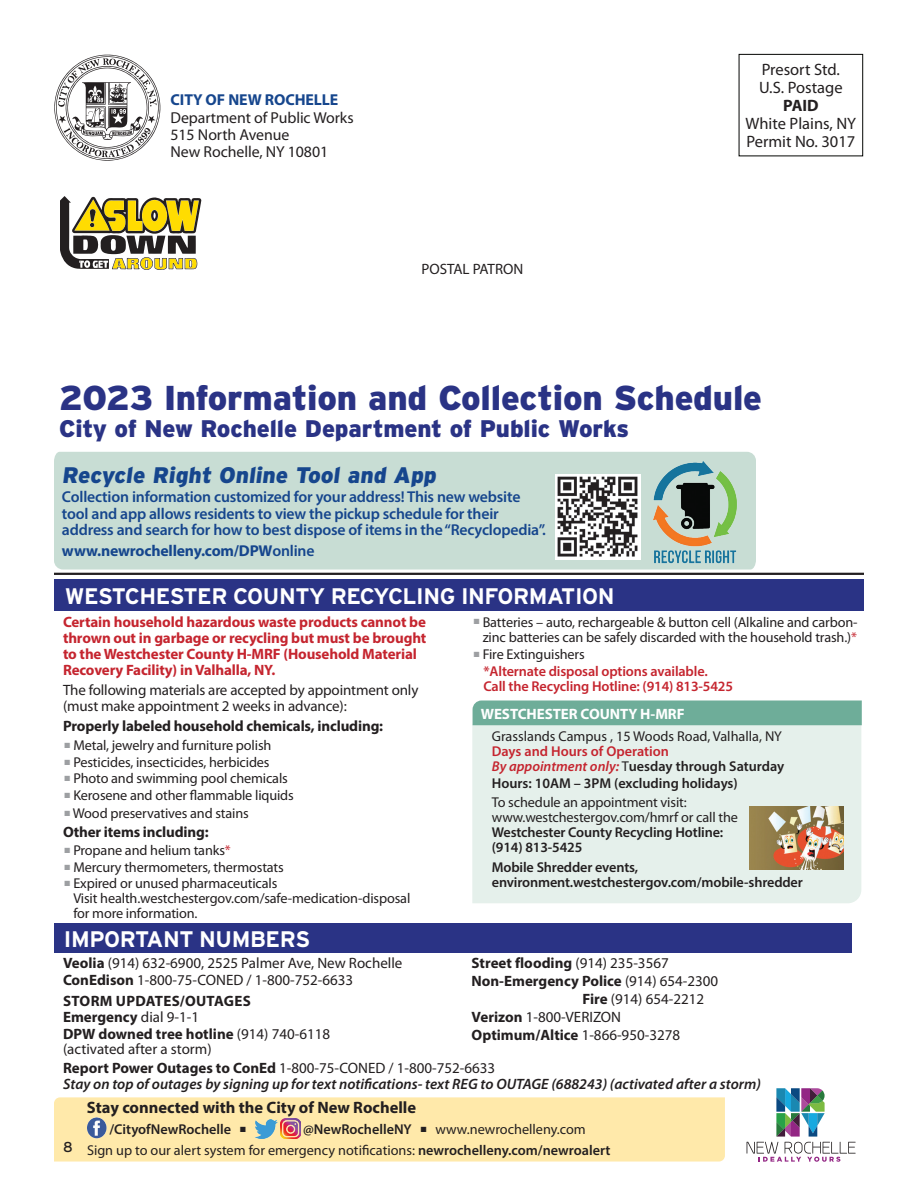
<style>
.page{position:relative;width:918px;height:1188px;background:#fff}
.page>*{position:absolute;margin:0;border:0;box-sizing:border-box;transform-origin:0 0}
.t1{font:900 34.5px "Interstate";letter-spacing:-.005em;color:#2a3385}
.t2{font:900 24px "Interstate";letter-spacing:-.005em;color:#2a3385}
.HEADS{font:700 22.5px "Interstate";letter-spacing:-.02em;color:#fff}
.Months{font:900 22.5px "Interstate";color:#16468d}
.Text_box_headers{font:700 22.5px "Interstate";letter-spacing:-.02em;color:#fff}
.Key_Items{font:16.5px/18px "Myriad Pro";color:#231f20;text-align:center}
.t3{font:700 16.5px "Myriad Pro";color:#231f20}
.t4{font:15.9px/17.2px "Myriad Pro";letter-spacing:-.005em;color:#231f20}
._2016_list_for_recyc{font:600 15.75px/16.5px "Myriad Pro";letter-spacing:-.01em;color:#16468d}
._2016_list_for_recyc-2{font:700 15.75px "Myriad Pro";letter-spacing:-.01em;color:#16468d}
.Body_Text_Box_Paragr{font:15px/15px "Myriad Pro";color:#231f20}
.Body_Text_Box_Paragr-2{font:700 15px "Myriad Pro";letter-spacing:-.01em;color:#231f20}
.t5{font:700 15px/16px "Myriad Pro";letter-spacing:-.01em;color:#c5252f}
.Body_Text_Box_Paragr-3{font:italic 600 15px "Myriad Pro";color:#231f20}
.Body_Paragraph{font:15px "Myriad Pro";letter-spacing:-.01em;color:#231f20}
.HEADS-2{font:700 15px "Myriad Pro";letter-spacing:-.005em;color:#fff}
.Body_Text_Box_Paragr-4{font:700 15px "Myriad Pro";letter-spacing:.02em;color:#231f20}
.Key_Items-2{font:15px "Myriad Pro";color:#231f20}
.t6{font:14.4px "Interstate";color:#231f20}
.pg_8_bullet_list{font:14.25px/15px "Myriad Pro";letter-spacing:-.01em;color:#231f20}
.pg_8_bullet_list-2{font:600 14.25px/15px "Myriad Pro";letter-spacing:-.01em;color:#c5252f}
.pg_8_bullet_list-3{font:600 14.25px/15px "Myriad Pro";letter-spacing:-.01em;color:#231f20}
.s1{font-weight:700;color:#16468d}
.s2{font-weight:700}
.s3{font-weight:600}
.s4{color:#c5252f}
.s5{font-weight:400}
.s6{font-style:italic}
.s7{font-weight:400;color:#231f20}
.s8{color:#231f20}
</style>
<div class="page">
<div style="left:54px;top:1097px;width:671px;height:65px;background:#ffe9aa"></div>
<img style="left:87px;top:1117px;width:19px;height:21px">
<img style="left:254px;top:1119px;width:23px;height:19px">
<img style="left:280px;top:1119px;width:20px;height:19px">
<div style="left:739px;top:54px;width:124px;height:102px;border:1px solid #040503"></div>
<svg style="left:61px;top:196px;width:140px;height:74px"></svg>
<svg style="left:54px;top:55px;width:106px;height:106px"></svg>
<hr style="left:54px;top:573px;width:810px;height:2px;background:#231f20">
<div style="left:54px;top:579px;width:810px;height:32px;background:#2a3385"></div>
<div style="left:55px;top:923px;width:797px;height:30px;background:#2a3385"></div>
<div style="left:472px;top:725px;width:389px;height:178px;background:#e5f0eb"></div>
<img style="left:749px;top:807px;width:95px;height:63px">
<div style="left:473px;top:700px;width:389px;height:25px;background:#6ead99"></div>
<svg style="left:747px;top:1088px;width:109px;height:74px"></svg>
<div style="left:54px;top:452px;width:702px;height:118px;background:#c8ddd4"></div>
<img style="left:642px;top:459px;width:106px;height:105px">
<img style="left:555px;top:474px;width:85px;height:85px">
<p class="t4" style="left:171px;top:91px;width:185px"><span class="s1">CITY OF NEW ROCHELLE<br></span>Department of Public Works<br>515 North Avenue<br>New Rochelle, NY 10801</p>
<p class="Key_Items-2" style="left:421px;top:260px;width:103px">POSTAL PATRON</p>
<p class="Key_Items" style="left:762px;top:61px;width:80px">Presort Std.</p>
<p class="Key_Items" style="left:759px;top:79px;width:85px">U.S. Postage</p>
<p class="Key_Items" style="left:746px;top:97px;width:112px"><span class="s2">PAID<br></span>White Plains, NY<br>Permit No. 3017</p>
<p class="t1" style="left:59px;top:378px;width:705px">2023 Information and Collection Schedule</p>
<p class="t2" style="left:59px;top:415px;width:571px">City of New Rochelle Department of Public Works</p>
<p class="Months" style="left:62px;top:462px;width:379px">Recycle Right Online Tool and App</p>
<p class="_2016_list_for_recyc" style="left:62px;top:489px;width:485px">Collection information customized for your address! This new website tool and app allows residents to view the pickup schedule for their address and search for how to best dispose of items in the “Recyclopedia”.</p>
<p class="_2016_list_for_recyc-2" style="left:62px;top:541px;width:254px">www.newrochelleny.com/DPW<span class="s3">online</span></p>
<p class="HEADS" style="left:65px;top:584px;width:551px">WESTCHESTER COUNTY RECYCLING INFORMATION</p>
<p class="t5" style="left:63px;top:614px;width:365px">Certain household hazardous waste products cannot be thrown out in garbage or recycling but must be brought to the Westchester County H-MRF (Household Material Recovery Facility) in Valhalla, NY.</p>
<p class="Body_Paragraph" style="left:63px;top:680px;width:357px">The following materials are accepted by appointment only</p>
<p class="Body_Paragraph" style="left:63px;top:697px;width:285px">(must make appointment 2 weeks in advance):</p>
<p class="Body_Text_Box_Paragr-2" style="left:63px;top:716px;width:322px">Properly labeled household chemicals, including:</p>
<p class="pg_8_bullet_list" style="left:64px;top:738px;width:208px"><sup>■</sup> Metal, jewelry and furniture polish</p>
<p class="pg_8_bullet_list" style="left:64px;top:754px;width:207px"><sup>■</sup> Pesticides, insecticides, herbicides</p>
<p class="pg_8_bullet_list" style="left:64px;top:771px;width:225px"><sup>■</sup> Photo and swimming pool chemicals</p>
<p class="pg_8_bullet_list" style="left:64px;top:787px;width:231px"><sup>■</sup> Kerosene and other flammable liquids</p>
<p class="pg_8_bullet_list" style="left:64px;top:805px;width:186px"><sup>■</sup> Wood preservatives and stains</p>
<p class="Body_Text_Box_Paragr-2" style="left:63px;top:822px;width:147px">Other items including:</p>
<p class="pg_8_bullet_list" style="left:64px;top:843px;width:168px"><sup>■</sup> Propane and helium tanks<span class="s4">*</span></p>
<p class="pg_8_bullet_list" style="left:64px;top:859px;width:221px"><sup>■</sup> Mercury thermometers, thermostats</p>
<p class="pg_8_bullet_list" style="left:73px;top:876px;width:338px;text-indent:-9px"><sup>■</sup> Expired or unused pharmaceuticals<br>Visit health.westchestergov.com/safe-medication-disposal for more information.</p>
<p class="Text_box_headers" style="left:64px;top:927px;width:248px">IMPORTANT NUMBERS</p>
<p class="Body_Text_Box_Paragr" style="left:63px;top:955px;width:341px"><span class="s2">Veolia</span> (914) 632-6900, 2525 Palmer Ave, New Rochelle</p>
<p class="Body_Text_Box_Paragr" style="left:63px;top:972px;width:292px"><span class="s2">ConEdison</span> 1-800-75-CONED / 1-800-752-6633</p>
<p class="Body_Text_Box_Paragr-4" style="left:63px;top:991px;width:189px">STORM UPDATES/OUTAGES</p>
<p class="Body_Text_Box_Paragr-2" style="left:63px;top:1007px;width:138px">Emergency <span class="s5">dial 9-1-1</span></p>
<p class="Body_Text_Box_Paragr" style="left:63px;top:1026px;width:269px"><span class="s2">DPW downed tree hotline</span> (914) 740-6118 (activated after a storm)</p>
<p class="pg_8_bullet_list" style="left:474px;top:614px;width:385px;text-align:center"><sup>■</sup> Batteries – auto, rechargeable &amp; button cell (Alkaline and carbon&shy;zinc batteries can be safely discarded with the household trash.)<span class="s4">*</span></p>
<p class="pg_8_bullet_list" style="left:474px;top:646px;width:112px"><sup>■</sup> Fire Extinguishers</p>
<p class="pg_8_bullet_list-2" style="left:484px;top:664px;width:251px">*Alternate disposal options available.<br>Call the Recycling Hotline: (914) 813-5425</p>
<p class="HEADS-2" style="left:481px;top:704px;width:205px">WESTCHESTER COUNTY H-MRF</p>
<p class="pg_8_bullet_list" style="left:492px;top:729px;width:292px">Grasslands Campus , 15 Woods Road, Valhalla, NY</p>
<p class="pg_8_bullet_list-2" style="left:492px;top:744px;width:294px">Days and Hours of Operation<br><span class="s6">By appointment only:</span> <span class="s7">T</span><span class="s8">uesday through Saturday</span></p>
<p class="pg_8_bullet_list-3" style="left:492px;top:775px;width:248px">Hours: 10AM – 3PM (excluding holidays)</p>
<p class="pg_8_bullet_list" style="left:492px;top:795px;width:248px">To schedule an appointment visit: www.westchestergov.com/hmrf or call the <span class="s3">Westchester County Recycling Hotline: (914) 813-5425</span></p>
<p class="pg_8_bullet_list-3" style="left:492px;top:859px;width:313px">Mobile Shredder events, environment.westchestergov.com/mobile-shredder</p>
<p class="Body_Text_Box_Paragr-2" style="left:472px;top:953px;width:199px">Street flooding <span class="s5">(914) 235-3567</span></p>
<p class="Body_Text_Box_Paragr-2" style="left:472px;top:971px;width:248px">Non-Emergency Police <span class="s5">(914) 654-2300</span></p>
<p class="Body_Text_Box_Paragr" style="left:583px;top:991px;width:123px"><span class="s2">Fire</span> (914) 654-2212</p>
<p class="Body_Text_Box_Paragr" style="left:472px;top:1009px;width:151px"><span class="s2">Verizon</span> 1-800-VERIZON</p>
<p class="Body_Text_Box_Paragr-2" style="left:472px;top:1025px;width:210px">Optimum/Altice <span class="s5">1-866-950-3278</span></p>
<p class="Body_Text_Box_Paragr" style="left:63px;top:1060px;width:434px"><span class="s2">Report Power Outages to ConEd</span> 1-800-75-CONED / 1-800-752-6633</p>
<p class="Body_Text_Box_Paragr-3" style="left:63px;top:1074px;width:699px">Stay on top of outages by signing up for text notifications- text REG to OUTAGE (688243) (activated after a storm)</p>
<p class="t6" style="left:63px;top:1139px;width:11px">8</p>
<p class="t3" style="left:87px;top:1096px;width:331px">Stay connected with the City of New Rochelle</p>
<p class="pg_8_bullet_list-3" style="left:109px;top:1121px;width:138px">/CityofNewRochelle ■</p>
<p class="pg_8_bullet_list" style="left:87px;top:1118px;width:525px;line-height:21px;text-indent:216px"><span class="s3">@NewRochelleNY</span> ■ www.newrochelleny.com<br>Sign up to our alert system for emergency notifications: <span class="s3">newrochelleny.com/newroalert</span></p>
</div>
